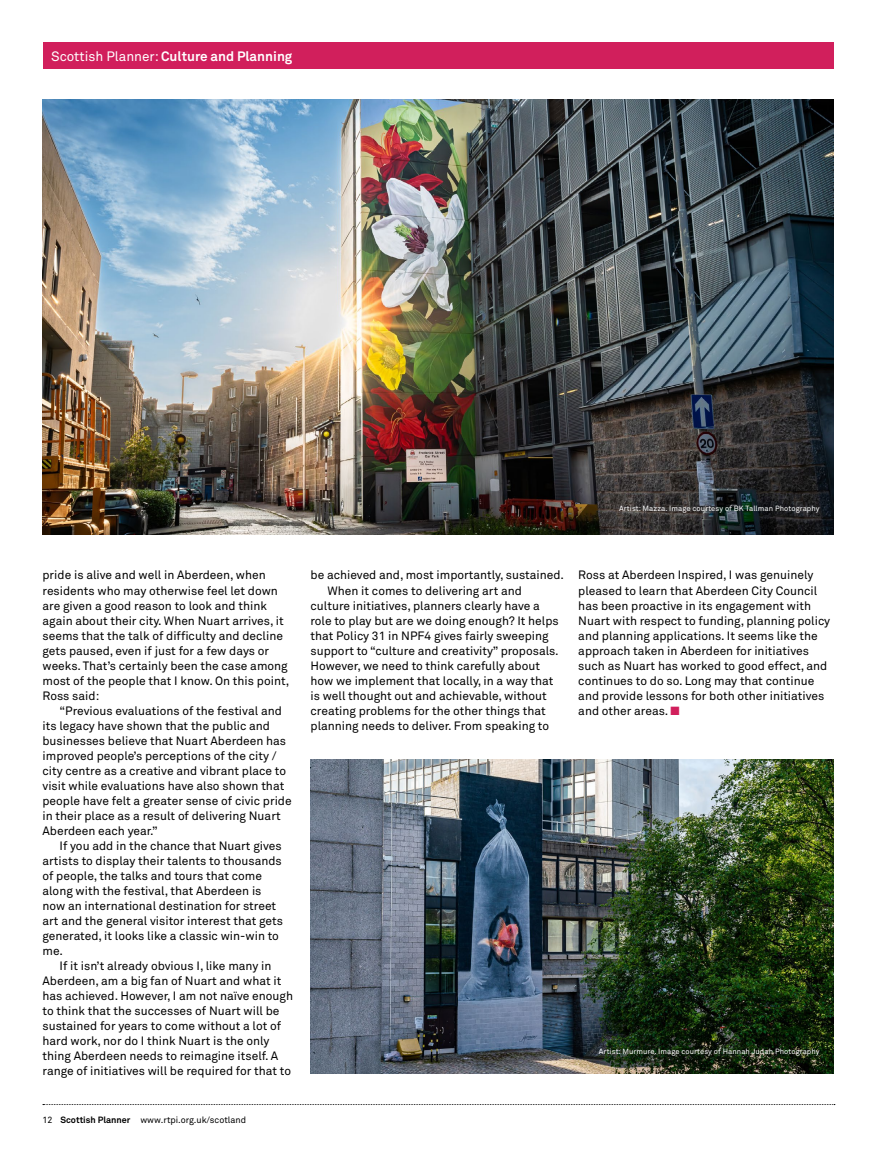
<style>
.page{position:relative;width:893px;height:1149px;background:#fff}
.page>*{position:absolute;margin:0;border:0;box-sizing:border-box;transform-origin:0 0}
.t1{font:700 13.5px "Akkurat Pro";color:#fff}
.t2{font:12px/15px "Akkurat Pro";color:#000}
.t3{font:9px "Akkurat Pro";color:#000}
.t4{font:7.5px "Akkurat Pro";letter-spacing:.01em;color:#fff}
.s1{font-weight:400}
.s2{font-weight:700}
.s3{color:#d11f5c}
</style>
<div class="page">
<img style="left:43px;top:99px;width:790px;height:435px">
<div style="left:43px;top:43px;width:790px;height:26px;background:#d11f5c"></div>
<img style="left:310px;top:759px;width:523px;height:314px">
<p class="t1" style="left:51px;top:48px;width:243px"><span class="s1">Scottish Planner:</span> Culture and Planning</p>
<p class="t4" style="left:619px;top:504px;width:202px">Artist: Mazza. Image courtesy of BK Tallman Photography</p>
<p class="t2" style="left:43px;top:568px;width:248px">pride is alive and well in Aberdeen, when residents who may otherwise feel let down are given a good reason to look and think again about their city. When Nuart arrives, it seems that the talk of difficulty and decline gets paused, even if just for a few days or weeks. That’s certainly been the case among most of the people that I know. On this point, Ross said:</p>
<p class="t2" style="left:43px;top:703px;width:251px;text-indent:17px">“Previous evaluations of the festival and its legacy have shown that the public and businesses believe that Nuart Aberdeen has improved people’s perceptions of the city / city centre as a creative and vibrant place to visit while evaluations have also shown that people have felt a greater sense of civic pride in their place as a result of delivering Nuart Aberdeen each year.”</p>
<p class="t2" style="left:43px;top:838px;width:242px;text-indent:17px">If you add in the chance that Nuart gives artists to display their talents to thousands of people, the talks and tours that come along with the festival, that Aberdeen is now an international destination for street art and the general visitor interest that gets generated, it looks like a classic win-win to me.</p>
<p class="t2" style="left:43px;top:958px;width:252px;text-indent:17px">If it isn’t already obvious I, like many in Aberdeen, am a big fan of Nuart and what it has achieved. However, I am not naïve enough to think that the successes of Nuart will be sustained for years to come without a lot of hard work, nor do I think Nuart is the only thing Aberdeen needs to reimagine itself. A range of initiatives will be required for that to</p>
<p class="t3" style="left:43px;top:1113px;width:205px">12 <span class="s2">Scottish Planner</span> www.rtpi.org.uk/scotland</p>
<p class="t2" style="left:311px;top:568px;width:255px">be achieved and, most importantly, sustained.</p>
<p class="t2" style="left:328px;top:583px;width:196px">When it comes to delivering art and</p>
<p class="t2" style="left:311px;top:598px;width:231px">culture initiatives, planners clearly have a</p>
<p class="t2" style="left:311px;top:613px;width:250px">role to play but are we doing enough? It helps</p>
<p class="t2" style="left:311px;top:628px;width:240px">that Policy 31 in NPF4 gives fairly sweeping</p>
<p class="t2" style="left:311px;top:643px;width:250px">support to “culture and creativity” proposals.</p>
<p class="t2" style="left:311px;top:658px;width:231px">However, we need to think carefully about</p>
<p class="t2" style="left:311px;top:673px;width:244px">how we implement that locally, in a way that</p>
<p class="t2" style="left:311px;top:688px;width:238px">is well thought out and achievable, without</p>
<p class="t2" style="left:311px;top:703px;width:237px">creating problems for the other things that</p>
<p class="t2" style="left:311px;top:718px;width:240px">planning needs to deliver. From speaking to</p>
<p class="t2" style="left:578px;top:568px;width:253px">Ross at Aberdeen Inspired, I was genuinely pleased to learn that Aberdeen City Council has been proactive in its engagement with Nuart with respect to funding, planning policy and planning applications. It seems like the approach taken in Aberdeen for initiatives such as Nuart has worked to good effect, and continues to do so. Long may that continue and provide lessons for both other initiatives and other areas. <span class="s3">■</span></p>
<p class="t4" style="left:599px;top:1046px;width:222px">Artist: Murmure. Image courtesy of Hannah Judah Photography</p>
</div>
